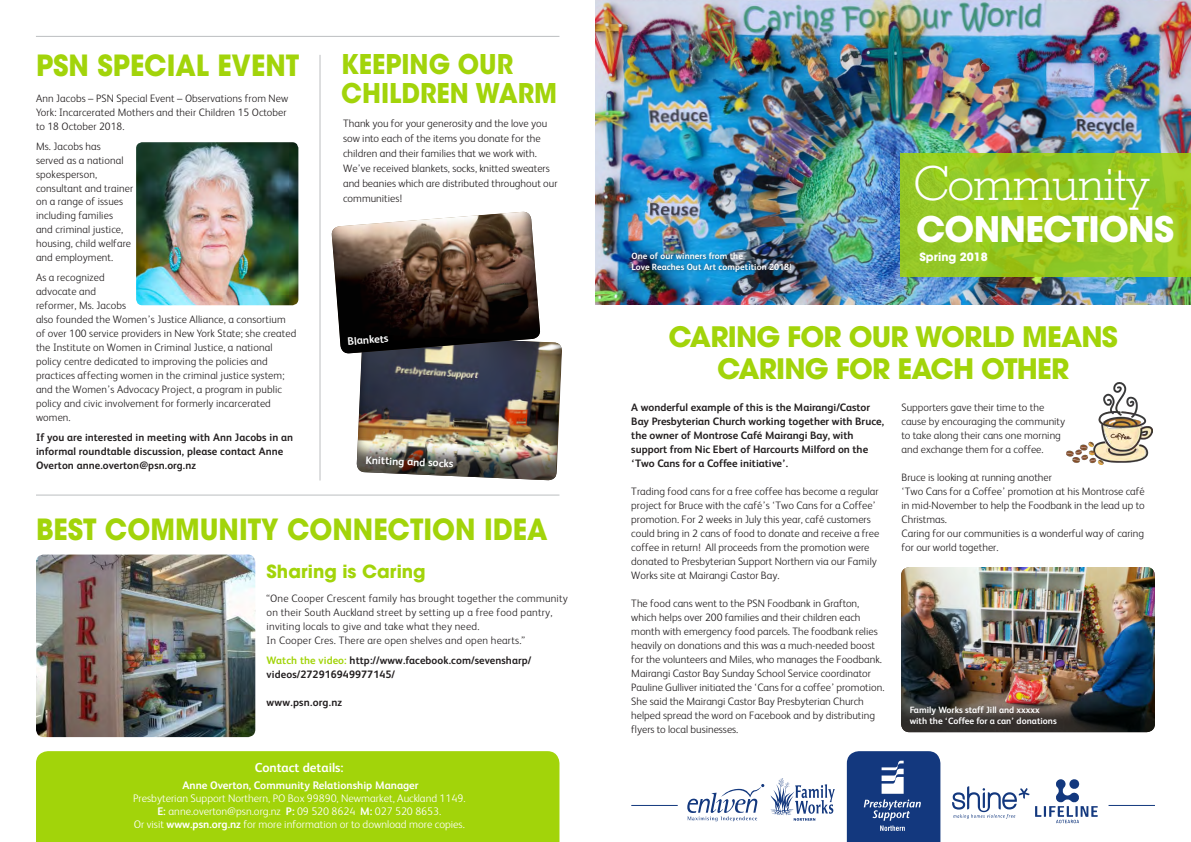
<style>
.page{position:relative;width:1191px;height:842px;background:#fff}
.page>*{position:absolute;margin:0;border:0;box-sizing:border-box;transform-origin:0 0}
.t1{font:300 47px "Geometric Slab 703 BT";letter-spacing:-.02em;color:#fff}
.t2{font:700 35px "ITC Avant Garde Std";letter-spacing:-.02em;color:#fff}
.t3{font:700 29px "ITC Avant Garde Std";color:#a2d40a;scale:.93 1}
.t4{font:700 28px/32px "Avant Garde LT";letter-spacing:-.03em;color:#a2d40a;text-align:center}
.t5{font:700 27px "ITC Avant Garde Std";color:#a2d40a;scale:.93 1}
.t6{font:700 18px "Avant Garde LT";color:#a2d40a}
.t7{font:700 13px "FS Albert";color:#fff}
.t8{font:700 11.4px "ITC Avant Garde Std";color:#fff}
.t9{font:300 11px/13px "FS Albert";color:#fff;text-align:center}
.t10{font:700 11px "FS Albert";color:#fff}
.t11{font:300 10.8px/14px "FS Albert";color:#231f20}
.t12{font:700 10.8px/14px "FS Albert";color:#231f20}
.t13{font:300 10.8px/14px "FS Albert";letter-spacing:.02em;color:#231f20}
.t14{font:700 10.8px "FS Albert";letter-spacing:.02em;color:#231f20}
.t15{font:700 9.1px/11.2px "FS Albert";color:#fff}
.t16{font:700 9px/10.5px "FS Albert";letter-spacing:.01em;color:#fff}
.s1{color:#a2d40a}
.s2{font-weight:700}
</style>
<div class="page">
<img style="left:595px;top:0;width:596px;height:305px">
<hr style="left:36px;top:36px;width:523px;height:1px;background:#bcbec0">
<hr style="left:320px;top:55px;width:1px;height:425px;background:#bcbec0">
<hr style="left:36px;top:495px;width:523px;height:1px;background:#bcbec0">
<div style="left:36px;top:751px;width:523px;height:91px;background:#a2d40a"></div>
<div style="left:629px;top:251px;width:166px;height:24px;background:#231f20;opacity:.56"></div>
<svg style="left:900px;top:153px;width:291px;height:124px;background:#97c822"></svg>
<hr style="left:631px;top:805px;width:46px;height:1px;background:#13387e">
<hr style="left:1108px;top:805px;width:47px;height:1px;background:#13387e">
<svg style="left:847px;top:751px;width:93px;height:91px;background:#2b4c8b"></svg>
<svg style="left:952px;top:786px;width:77px;height:33px"></svg>
<img style="left:1035px;top:779px;width:63px;height:45px">
<img style="left:136px;top:142px;width:162px;height:163px">
<svg style="left:770px;top:778px;width:64px;height:43px"></svg>
<svg style="left:687px;top:784px;width:77px;height:38px"></svg>
<div style="left:900px;top:566px;width:255px;height:166px;background:#231f20;opacity:.75"></div>
<img style="left:1066px;top:383px;width:86px;height:82px">
<img style="left:36px;top:554px;width:219px;height:183px">
<img style="left:331px;top:211px;width:231px;height:270px">
<p class="t3" style="left:36px;top:47px;width:285px">PSN SPECIAL EVENT</p>
<p class="t5" style="left:341px;top:47px;width:186px">KEEPING OUR</p>
<p class="t11" style="left:36px;top:91px;width:254px">Ann Jacobs – PSN Special Event – Observations from New</p>
<p class="t5" style="left:341px;top:76px;width:234px">CHILDREN WARM</p>
<p class="t11" style="left:36px;top:105px;width:252px">York: Incarcerated Mothers and their Children 15 October to 18 October 2018.</p>
<p class="t11" style="left:36px;top:138px;width:99px">Ms. Jacobs has<br>served as a national spokesperson, consultant and trainer on a range of issues including families<br>and criminal justice, housing, child welfare and employment.</p>
<p class="t11" style="left:36px;top:270px;width:262px">As a recognized<br>advocate and<br>reformer, Ms. Jacobs<br>also founded the Women’s Justice Alliance, a consortium of over 100 service providers in New York State; she created the Institute on Women in Criminal Justice, a national policy centre dedicated to improving the policies and practices affecting women in the criminal justice system; and the Women’s Advocacy Project, a program in public policy and civic involvement for formerly incarcerated women.</p>
<p class="t12" style="left:36px;top:430px;width:259px">If you are interested in meeting with Ann Jacobs in an informal roundtable discussion, please contact Anne<br>Overton anne.overton@psn.org.nz</p>
<p class="t11" style="left:343px;top:116px;width:216px;line-height:15px">Thank you for your generosity and the love you sow into each of the items you donate for the children and their families that we work with.<br>We’ve received blankets, socks, knitted sweaters and beanies which are distributed throughout our communities!</p>
<p class="t10" style="left:347px;top:334px;width:43px;rotate:-5deg">Blankets</p>
<p class="t10" style="left:366px;top:453px;width:90px;rotate:2deg">Knitting and socks</p>
<p class="t3" style="left:36px;top:511px;width:551px">BEST COMMUNITY CONNECTION IDEA</p>
<p class="t6" style="left:267px;top:560px;width:161px">Sharing is Caring</p>
<p class="t13" style="left:267px;top:591px;width:303px">“One Cooper Crescent family has brought together the community on their South Auckland street by setting up a free food pantry, inviting locals to give and take what they need.<br>In Cooper Cres. There are open shelves and open hearts.”</p>
<p class="t12" style="left:267px;top:653px;width:266px"><span class="s1">Watch the video:</span> http://www.facebook.com/sevensharp/ videos/272916949977145/</p>
<p class="t14" style="left:267px;top:695px;width:77px">www.psn.org.nz</p>
<p class="t7" style="left:255px;top:759px;width:90px">Contact details:</p>
<p class="t10" style="left:182px;top:778px;width:238px">Anne Overton, Community Relationship Manager</p>
<p class="t9" style="left:133px;top:792px;width:334px">Presbyterian Support Northern, PO Box 99890, Newmarket, Auckland 1149.<br><span class="s2">E:</span> anne.overton@psn.org.nz <span class="s2">P:</span> 09 520 8624 <span class="s2">M:</span> 027 520 8653.<br>Or visit <span class="s2">www.psn.org.nz</span> for more information or to download more copies.</p>
<p class="t16" style="left:631px;top:250px;width:161px">One of our winners from the<br>Love Reaches Out Art competition 2018!</p>
<p class="t1" style="left:914px;top:155px;width:237px">Community</p>
<p class="t2" style="left:916px;top:206px;width:259px">CONNECTIONS</p>
<p class="t8" style="left:919px;top:249px;width:70px">Spring 2018</p>
<p class="t4" style="left:668px;top:320px;width:451px">CARING FOR OUR WORLD MEANS<br>CARING FOR EACH OTHER</p>
<p class="t12" style="left:631px;top:400px;width:254px">A wonderful example of this is the Mairangi/Castor Bay Presbyterian Church working together with Bruce, the owner of Montrose Café Mairangi Bay, with support from Nic Ebert of Harcourts Milford on the ‘Two Cans for a Coffee initiative’.</p>
<p class="t11" style="left:631px;top:484px;width:249px">Trading food cans for a free coffee has become a regular project for Bruce with the café’s ‘Two Cans for a Coffee’ promotion. For 2 weeks in July this year, café customers could bring in 2 cans of food to donate and receive a free coffee in return! All proceeds from the promotion were donated to Presbyterian Support Northern via our Family Works site at Mairangi Castor Bay.</p>
<p class="t11" style="left:631px;top:596px;width:252px">The food cans went to the PSN Foodbank in Grafton, which helps over 200 families and their children each month with emergency food parcels. The foodbank relies heavily on donations and this was a much-needed boost for the volunteers and Miles, who manages the Foodbank.</p>
<p class="t11" style="left:631px;top:666px;width:255px">Mairangi Castor Bay Sunday School Service coordinator Pauline Gulliver initiated the ‘Cans for a coffee’ promotion.<br>She said the Mairangi Castor Bay Presbyterian Church helped spread the word on Facebook and by distributing flyers to local businesses.</p>
<p class="t11" style="left:901px;top:400px;width:165px">Supporters gave their time to the cause by encouraging the community to take along their cans one morning and exchange them for a coffee.</p>
<p class="t11" style="left:901px;top:470px;width:245px">Bruce is looking at running another<br>‘Two Cans for a Coffee’ promotion at his Montrose café in mid-November to help the Foodbank in the lead up to Christmas.</p>
<p class="t11" style="left:901px;top:526px;width:244px">Caring for our communities is a wonderful way of caring for our world together.</p>
<p class="t15" style="left:909px;top:704px;width:149px">Family Works staff Jill and xxxxx with the ‘Coffee for a can’ donations</p>
</div>
